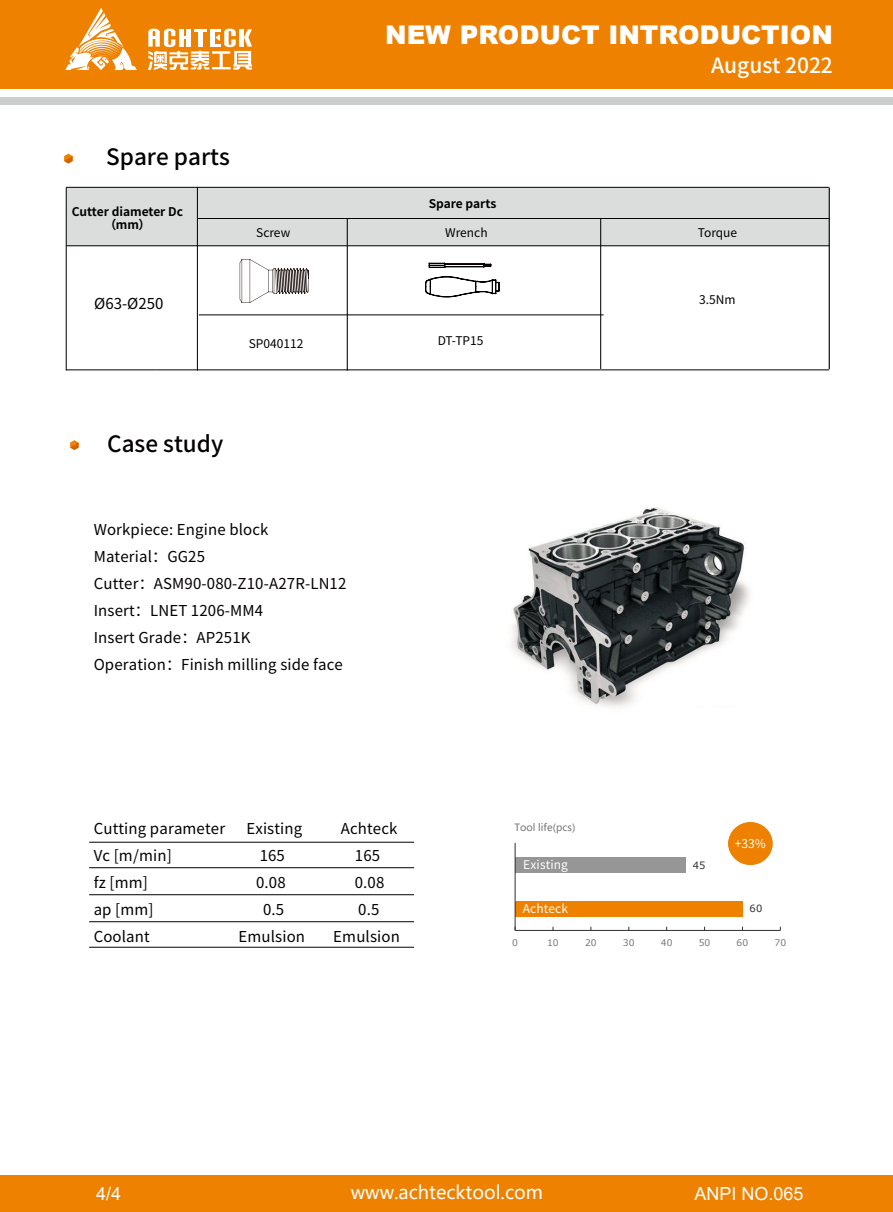
<style>
.page{position:relative;width:893px;height:1212px;background:#fff}
.page>*{position:absolute;margin:0;border:0;box-sizing:border-box;transform-origin:0 0}
.t1{font:900 25.8px "Arial";color:#fff}
.t2{font:500 22.5px "Source Han Sans CN";color:#040000}
.t3{font:500 21px "Source Han Sans CN";color:#fff}
.t4{font:18.3px "Microsoft Ya Hei";color:#fff}
.t5{font:18px "Arial";color:#fff}
.t6{font:15px/27px "Source Han Sans CN";letter-spacing:.01em;color:#040000}
.t7{font:15px "Source Han Sans CN";color:#000}
.t8{font:12px "Source Han Sans CN";color:#000}
.t9{font:700 12px/13.5px "Source Han Sans CN";color:#000;text-align:center}
.t10{font:12px "Source Han Sans CN";letter-spacing:.01em;color:#fff}
.t11{font:9.9px "Microsoft Ya Hei";color:#787878}
.t12{font:9.9px "Verdana";color:#2f2f2f}
.t13{font:9.15px "Verdana";color:#787878}
.s1{color:#040000}
</style>
<div class="page">
<div style="left:0;top:1175px;width:893px;height:37px;background:#ee8100"></div>
<div style="left:0;top:97px;width:893px;height:8px;background:#cbcccc"></div>
<svg style="left:64px;top:154px;width:9px;height:9px"></svg>
<svg style="left:70px;top:440px;width:9px;height:10px"></svg>
<div style="left:66px;top:188px;width:764px;height:58px;background:#dbdcdc"></div>
<hr style="left:66px;top:187px;width:763px;height:1px;background:#000">
<hr style="left:198px;top:218px;width:631px;height:1px;background:#000">
<hr style="left:66px;top:187px;width:1px;height:183px;background:#000">
<hr style="left:197px;top:187px;width:1px;height:183px;background:#000">
<hr style="left:66px;top:245px;width:763px;height:1px;background:#000">
<hr style="left:347px;top:219px;width:1px;height:151px;background:#000">
<hr style="left:600px;top:219px;width:1px;height:150px;background:#000">
<hr style="left:829px;top:188px;width:1px;height:181px;background:#000">
<hr style="left:66px;top:369px;width:89px;height:1px;background:#000">
<hr style="left:199px;top:314px;width:405px;height:1px;background:#000">
<hr style="left:601px;top:369px;width:228px;height:1px;background:#000">
<hr style="left:155px;top:369px;width:446px;height:1px;background:#000">
<svg style="left:240px;top:259px;width:69px;height:44px"></svg>
<svg style="left:425px;top:276px;width:74px;height:21px"></svg>
<svg style="left:429px;top:263px;width:62px;height:5px"></svg>
<img style="left:511px;top:507px;width:239px;height:200px">
<div style="left:515px;top:901px;width:227px;height:15px;background:#ee8100"></div>
<div style="left:515px;top:857px;width:171px;height:15px;background:#969696"></div>
<hr style="left:515px;top:930px;width:265px;height:1px;background:#2f2f2f">
<hr style="left:515px;top:843px;width:1px;height:87px;background:#2f2f2f">
<svg style="left:728px;top:822px;width:45px;height:43px"></svg>
<div style="left:728px;top:822px;width:44px;height:43px;background:#ee8100;border-radius:50%"></div>
<hr style="left:89px;top:867px;width:325px;height:1px;background:#000">
<hr style="left:89px;top:842px;width:325px;height:1px;background:#000">
<hr style="left:89px;top:894px;width:325px;height:1px;background:#000">
<hr style="left:89px;top:921px;width:325px;height:1px;background:#000">
<hr style="left:89px;top:947px;width:325px;height:1px;background:#000">
<div style="left:0;top:0;width:893px;height:89px;background:#ee8100"></div>
<svg style="left:148px;top:29px;width:104px;height:41px"></svg>
<svg style="left:65px;top:8px;width:72px;height:62px"></svg>
<h1 class="t1" style="left:385px;top:16px;width:449px">NEW PRODUCT INTRODUCTION</h1>
<h3 class="t3" style="left:711px;top:53px;width:123px">August 2022</h3>
<h2 class="t2" style="left:106px;top:144px;width:125px">Spare parts</h2>
<p class="t9" style="left:72px;top:205px;width:113px">Cutter diameter Dc（mm）</p>
<p class="t9" style="left:429px;top:197px;width:69px">Spare parts</p>
<p class="t8" style="left:256px;top:225px;width:36px">Screw</p>
<p class="t8" style="left:445px;top:225px;width:44px">Wrench</p>
<p class="t8" style="left:698px;top:225px;width:41px">Torque</p>
<p class="t7" style="left:94px;top:295px;width:71px"><span class="s1">Ø</span>63-<span class="s1">Ø</span>250</p>
<p class="t8" style="left:249px;top:336px;width:56px">SP040112</p>
<p class="t8" style="left:438px;top:333px;width:47px">DT-TP15</p>
<p class="t8" style="left:699px;top:293px;width:38px">3.5Nm</p>
<h2 class="t2" style="left:107px;top:431px;width:118px">Case study</h2>
<p class="t6" style="left:94px;top:517px;width:254px">Workpiece: Engine block<br>Material：GG25<br>Cutter：ASM90-080-Z10-A27R-LN12<br>Insert：LNET 1206-MM4<br>Insert Grade：AP251K<br>Operation：Finish milling side face</p>
<p class="t6" style="left:94px;top:815px;width:133px">Cutting parameter</p>
<p class="t6" style="left:246px;top:815px;width:57px">Existing</p>
<p class="t6" style="left:341px;top:815px;width:58px">Achteck</p>
<p class="t6" style="left:94px;top:842px;width:80px">Vc [m/min]</p>
<p class="t6" style="left:260px;top:842px;width:27px">165</p>
<p class="t6" style="left:355px;top:842px;width:27px">165</p>
<p class="t6" style="left:94px;top:869px;width:56px">fz [mm]</p>
<p class="t6" style="left:256px;top:869px;width:31px">0.08</p>
<p class="t6" style="left:355px;top:869px;width:31px">0.08</p>
<p class="t6" style="left:94px;top:896px;width:61px">ap [mm]</p>
<p class="t6" style="left:263px;top:896px;width:23px">0.5</p>
<p class="t6" style="left:358px;top:896px;width:23px">0.5</p>
<p class="t6" style="left:94px;top:923px;width:58px">Coolant</p>
<p class="t6" style="left:239px;top:923px;width:68px">Emulsion</p>
<p class="t6" style="left:333px;top:923px;width:68px">Emulsion</p>
<p class="t11" style="left:514px;top:821px;width:62px">Tool life(pcs)</p>
<p class="t10" style="left:523px;top:857px;width:46px">Existing</p>
<p class="t10" style="left:523px;top:902px;width:47px">Achteck</p>
<p class="t12" style="left:693px;top:858px;width:14px">45</p>
<p class="t10" style="left:735px;top:837px;width:33px">+33%</p>
<p class="t12" style="left:750px;top:902px;width:14px">60</p>
<p class="t13" style="left:512px;top:936px;width:7px">0</p>
<p class="t13" style="left:547px;top:936px;width:13px">10</p>
<p class="t13" style="left:585px;top:936px;width:13px">20</p>
<p class="t13" style="left:623px;top:936px;width:13px">30</p>
<p class="t13" style="left:661px;top:936px;width:13px">40</p>
<p class="t13" style="left:699px;top:936px;width:13px">50</p>
<p class="t13" style="left:737px;top:936px;width:13px">60</p>
<p class="t13" style="left:774px;top:936px;width:13px">70</p>
<p class="t5" style="left:96px;top:1181px;width:27px">4/4</p>
<p class="t4" style="left:351px;top:1180px;width:194px">www.achtecktool.com</p>
<p class="t5" style="left:695px;top:1181px;width:111px">ANPI NO.065</p>
</div>
